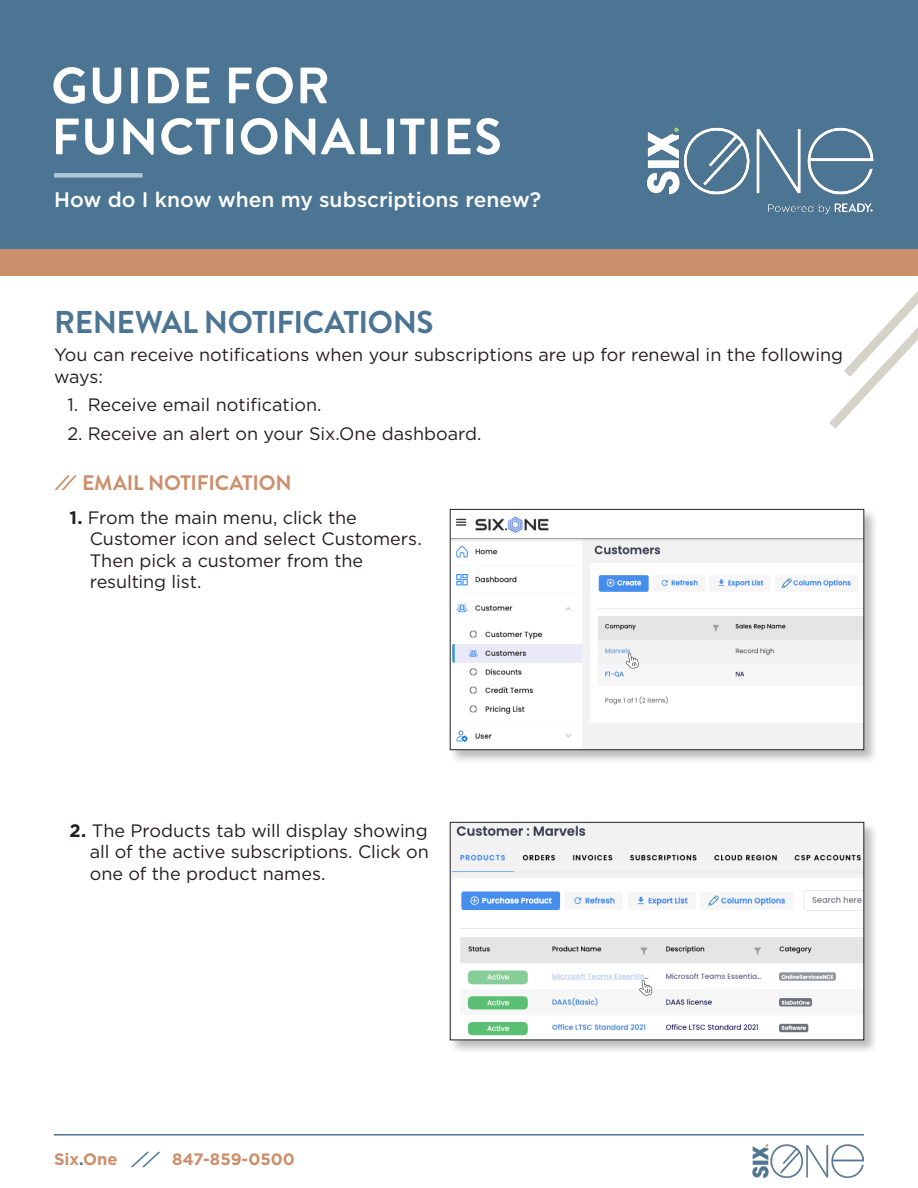
<style>
.page{position:relative;width:918px;height:1188px;background:#fff}
.page>*{position:absolute;margin:0;border:0;box-sizing:border-box;transform-origin:0 0}
.t1{font:700 51px/51px "Brandon Grotesque";letter-spacing:.02em;color:#fff}
.t2{font:700 31.5px "Brandon Grotesque";letter-spacing:-.015em;color:#4c7593}
.t3{font:500 21px "Gotham";letter-spacing:-.005em;color:#fff}
.t4{font:700 21px "Brandon Grotesque";letter-spacing:-.01em;color:#cc8f6b}
.t5{font:18px/21.6px "Gotham";color:#231f20}
.t6{font:700 16.5px "Gotham";color:#cc8f6b}
.s1{font-style:italic}
.s2{font-weight:700}
.s3{color:#4c7593}
.s4{font-style:italic;color:#4c7593}
</style>
<div class="page">
<div style="left:0;top:0;width:918px;height:250px;background:#4c7593"></div>
<div style="left:0;top:250px;width:918px;height:26px;background:#cc8f6b"></div>
<hr style="left:54px;top:1134px;width:810px;height:2px;background:#4c7593">
<img style="left:647px;top:127px;width:227px;height:87px">
<img style="left:753px;top:1144px;width:111px;height:33px">
<div style="left:54px;top:173px;width:89px;height:5px;background:#afc5d8"></div>
<svg style="left:829px;top:291px;width:89px;height:138px"></svg>
<div style="left:449px;top:508px;width:429px;height:256px;background:#231f20;opacity:.3"></div>
<img style="left:452px;top:511px;width:410px;height:237px">
<div style="left:450px;top:509px;width:414px;height:241px;border:1px solid #231f20"></div>
<div style="left:449px;top:821px;width:429px;height:233px;background:#231f20;opacity:.3"></div>
<img style="left:452px;top:824px;width:410px;height:214px">
<div style="left:450px;top:822px;width:414px;height:218px;border:1px solid #231f20"></div>
<svg style="left:626px;top:653px;width:13px;height:16px"></svg>
<svg style="left:639px;top:980px;width:13px;height:16px"></svg>
<p class="t1" style="left:51px;top:61px;width:452px">GUIDE FOR<br>FUNCTIONALITIES</p>
<p class="t3" style="left:54px;top:186px;width:489px">How do I know when my subscriptions renew?</p>
<p class="t2" style="left:54px;top:300px;width:381px">RENEWAL NOTIFICATIONS</p>
<p class="t5" style="left:54px;top:344px;width:791px">You can receive notifications when your subscriptions are up for renewal in the following ways:</p>
<p class="t5" style="left:68px;top:394px;width:256px">1. Receive email notification.</p>
<p class="t5" style="left:68px;top:422px;width:415px">2. Receive an alert on your Six.One dashboard.</p>
<p class="t4" style="left:54px;top:468px;width:239px"><span class="s1">//</span>EMAIL NOTIFICATION</p>
<p class="t5" style="left:90px;top:506px;width:334px;text-indent:-20px"><span class="s2">1.</span> From the main menu, click the<br>Customer icon and select Customers.<br>Then pick a customer from the resulting list.</p>
<p class="t5" style="left:90px;top:819px;width:341px;text-align:justify;text-indent:-20px"><span class="s2">2.</span> The Products tab will display showing all of the active subscriptions. Click on one of the product names.</p>
<p class="t6" style="left:54px;top:1148px;width:242px">Six<span class="s3">.</span>One <span class="s4">//</span> 847-859-0500</p>
</div>
